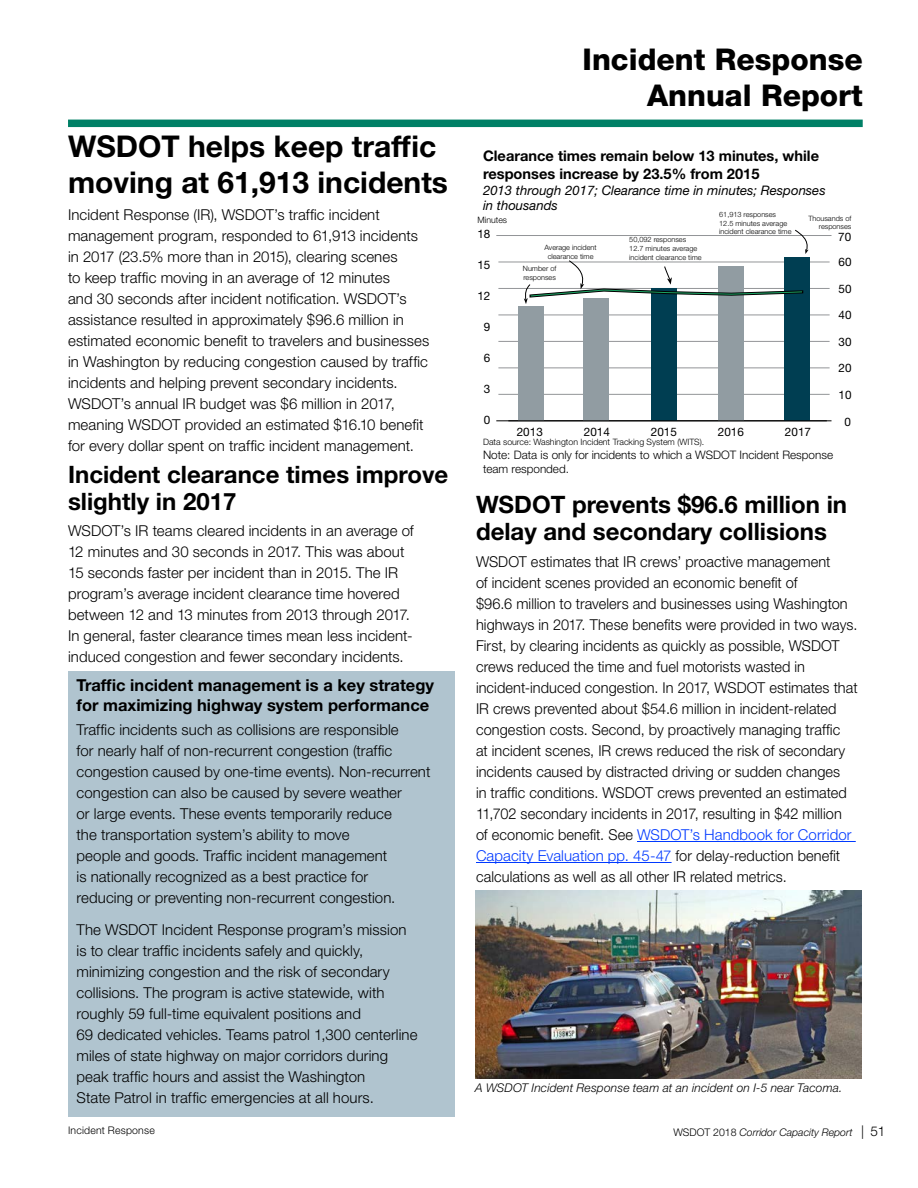
<style>
.page{position:relative;width:918px;height:1188px;background:#fff}
.page>*{position:absolute;margin:0;border:0;box-sizing:border-box;transform-origin:0 0}
.Main_Headline{font:700 30px/36px "Helvetica Neue LT Std";color:#000}
.t1{font:800 30px/36px "Helvetica Neue LT Std";color:#000;text-align:right}
.A-level_subhead{font:700 24px/27px "Helvetica Neue LT Std";color:#000}
.Featurette_header{font:700 16.5px/19.5px "Helvetica Neue LT Std";color:#000}
.Paragraph{font:300 15px/21px "Helvetica Neue LT Std";letter-spacing:.005em;color:#000}
.t2{font:700 14.55px/17.5px "Helvetica Neue LT Std";color:#000}
.t3{font:italic 13.2px/15.8px "Helvetica Neue LT Std";color:#000}
.Picture_caption{font:italic 300 12px "Helvetica Neue LT Std";letter-spacing:.015em;color:#000}
.t4{font:300 11.7px/14.1px "Helvetica Neue LT Std";color:#000}
.t5{font:11.7px "Helvetica Neue LT Std";color:#010101}
.t6{font:11.7px "Helvetica Neue LT Std";color:#000}
.t7{font:italic 300 10.5px "Helvetica Neue LT Std";color:#000}
.t8{font:300 10.5px "Helvetica Neue LT Std";letter-spacing:.02em;color:#000}
.t9{font:300 8.7px "Helvetica Neue LT Std";color:#000}
.t10{font:300 7.35px/8.7px "Helvetica Neue LT Std";color:#000}
.s1{color:#0039ff}
.s2{font-style:normal}
.s3{font-style:normal;font-size:13.5px}
</style>
<div class="page">
<div style="left:68px;top:120px;width:795px;height:7px;background:#008066"></div>
<div style="left:68px;top:671px;width:387px;height:445px;background:#b0c4cf"></div>
<hr style="left:496px;top:420px;width:336px;height:1px;background:#000">
<hr style="left:498px;top:394px;width:332px;height:1px;background:#939598">
<hr style="left:498px;top:368px;width:332px;height:1px;background:#939598">
<hr style="left:498px;top:341px;width:332px;height:1px;background:#939598">
<hr style="left:498px;top:315px;width:332px;height:1px;background:#939598">
<hr style="left:498px;top:288px;width:332px;height:1px;background:#939598">
<hr style="left:498px;top:262px;width:332px;height:1px;background:#939598">
<hr style="left:496px;top:235px;width:336px;height:1px;background:#939598">
<div style="left:518px;top:307px;width:26px;height:114px;background:#919ca2"></div>
<div style="left:583px;top:298px;width:26px;height:123px;background:#919ca2"></div>
<div style="left:651px;top:288px;width:26px;height:133px;background:#003e52"></div>
<div style="left:718px;top:267px;width:26px;height:154px;background:#919ca2"></div>
<div style="left:784px;top:257px;width:26px;height:164px;background:#003e52"></div>
<hr style="left:508px;top:421px;width:319px;height:1px;background:#000">
<svg style="left:524px;top:260px;width:279px;height:44px"></svg>
<svg style="left:795px;top:230px;width:14px;height:24px"></svg>
<img style="left:475px;top:891px;width:387px;height:187px">
<hr style="left:637px;top:841px;width:219px;height:1px;background:#0039ff">
<hr style="left:476px;top:862px;width:196px;height:1px;background:#0039ff">
<p class="Main_Headline" style="left:68px;top:128px;width:382px">WSDOT helps keep traffic moving at 61,913 incidents</p>
<p class="Paragraph" style="left:68px;top:204px;width:363px">Incident Response (IR), WSDOT’s traffic incident management program, responded to 61,913 incidents in 2017 (23.5% more than in 2015), clearing scenes<br>to keep traffic moving in an average of 12 minutes<br>and 30 seconds after incident notification. WSDOT’s assistance resulted in approximately $96.6 million in estimated economic benefit to travelers and businesses in Washington by reducing congestion caused by traffic incidents and helping prevent secondary incidents.<br>WSDOT’s annual IR budget was $6 million in 2017, meaning WSDOT provided an estimated $16.10 benefit for every dollar spent on traffic incident management.</p>
<p class="A-level_subhead" style="left:68px;top:460px;width:382px">Incident clearance times improve slightly in 2017</p>
<p class="Paragraph" style="left:68px;top:519px;width:347px">WSDOT’s IR teams cleared incidents in an average of 12 minutes and 30 seconds in 2017. This was about 15 seconds faster per incident than in 2015. The IR program’s average incident clearance time hovered between 12 and 13 minutes from 2013 through 2017.<br>In general, faster clearance times mean less incident&shy;induced congestion and fewer secondary incidents.</p>
<p class="Featurette_header" style="left:77px;top:675px;width:359px">Traffic incident management is a key strategy for maximizing highway system performance</p>
<p class="Paragraph" style="left:77px;top:719px;width:355px">Traffic incidents such as collisions are responsible<br>for nearly half of non-recurrent congestion (traffic congestion caused by one-time events). Non‑recurrent congestion can also be caused by severe weather<br>or large events. These events temporarily reduce<br>the transportation system’s ability to move<br>people and goods. Traffic incident management<br>is nationally recognized as a best practice for<br>reducing or preventing non-recurrent congestion.</p>
<p class="Paragraph" style="left:77px;top:918px;width:343px">The WSDOT Incident Response program’s mission is to clear traffic incidents safely and quickly, minimizing congestion and the risk of secondary collisions. The program is active statewide, with roughly 59 full-time equivalent positions and<br>69 dedicated vehicles. Teams patrol 1,300 centerline miles of state highway on major corridors during peak traffic hours and assist the Washington<br>State Patrol in traffic emergencies at all hours.</p>
<p class="t8" style="left:68px;top:1124px;width:88px">Incident Response</p>
<h2 class="t1" style="left:583px;top:42px;width:282px">Incident Response<br>Annual Report</h2>
<p class="t2" style="left:483px;top:147px;width:338px">Clearance times remain below 13 minutes, while responses increase by 23.5% from 2015</p>
<p class="t3" style="left:483px;top:182px;width:344px">2013 through 2017; Clearance time in minutes; Responses in thousands</p>
<p class="t10" style="left:719px;top:210px;width:74px">61,913 responses<br>12.5 minutes average incident clearance time</p>
<p class="t10" style="left:808px;top:213px;width:44px;text-align:right">Thousands of responses</p>
<p class="t9" style="left:477px;top:215px;width:31px">Minutes</p>
<p class="t6" style="left:477px;top:227px;width:15px">18</p>
<p class="t5" style="left:838px;top:230px;width:15px">70</p>
<p class="t10" style="left:629px;top:235px;width:74px">50,092 responses<br>12.7 minutes average incident clearance time</p>
<p class="t10" style="left:545px;top:243px;width:54px;text-align:center">Average incident clearance time</p>
<p class="t5" style="left:839px;top:255px;width:15px">60</p>
<p class="t6" style="left:477px;top:258px;width:15px">15</p>
<p class="t10" style="left:523px;top:264px;width:35px">Number of responses</p>
<p class="t6" style="left:477px;top:289px;width:15px">12</p>
<p class="t6" style="left:484px;top:320px;width:8px">9</p>
<p class="t6" style="left:484px;top:351px;width:8px">6</p>
<p class="t6" style="left:484px;top:382px;width:8px">3</p>
<p class="t6" style="left:484px;top:413px;width:8px">0</p>
<p class="t5" style="left:517px;top:424px;width:28px">2013</p>
<p class="t5" style="left:584px;top:424px;width:28px">2014</p>
<p class="t5" style="left:651px;top:424px;width:28px">2015</p>
<p class="t5" style="left:718px;top:424px;width:28px">2016</p>
<p class="t5" style="left:785px;top:424px;width:28px">2017</p>
<p class="t5" style="left:839px;top:282px;width:15px">50</p>
<p class="t5" style="left:839px;top:308px;width:15px">40</p>
<p class="t5" style="left:839px;top:335px;width:15px">30</p>
<p class="t5" style="left:839px;top:361px;width:15px">20</p>
<p class="t5" style="left:839px;top:388px;width:15px">10</p>
<p class="t5" style="left:845px;top:414px;width:8px">0</p>
<p class="t9" style="left:483px;top:437px;width:223px">Data source: Washington Incident Tracking System (WITS).</p>
<p class="t4" style="left:483px;top:448px;width:352px">Note: Data is only for incidents to which a WSDOT Incident Response team responded.</p>
<p class="A-level_subhead" style="left:476px;top:491px;width:373px">WSDOT prevents $96.6 million in delay and secondary collisions</p>
<p class="Paragraph" style="left:476px;top:551px;width:383px">WSDOT estimates that IR crews’ proactive management<br>of incident scenes provided an economic benefit of<br>$96.6 million to travelers and businesses using Washington highways in 2017. These benefits were provided in two ways.<br>First, by clearing incidents as quickly as possible, WSDOT crews reduced the time and fuel motorists wasted in incident-induced congestion. In 2017, WSDOT estimates that IR crews prevented about $54.6 million in incident-related congestion costs. Second, by proactively managing traffic<br>at incident scenes, IR crews reduced the risk of secondary incidents caused by distracted driving or sudden changes<br>in traffic conditions. WSDOT crews prevented an estimated 11,702 secondary incidents in 2017, resulting in $42 million<br>of economic benefit. See <span class="s1">WSDOT’s Handbook for Corridor</span></p>
<p class="Paragraph" style="left:476px;top:845px;width:366px"><span class="s1">Capacity Evaluation pp. 45-47</span> for delay-reduction benefit calculations as well as all other IR related metrics.</p>
<p class="Picture_caption" style="left:475px;top:1081px;width:369px">A WSDOT Incident Response team at an incident on I-5 near Tacoma.</p>
<p class="t7" style="left:673px;top:1126px;width:214px"><span class="s2">WSDOT 2018</span> Corridor Capacity Report <span class="s3">| 51</span></p>
</div>
